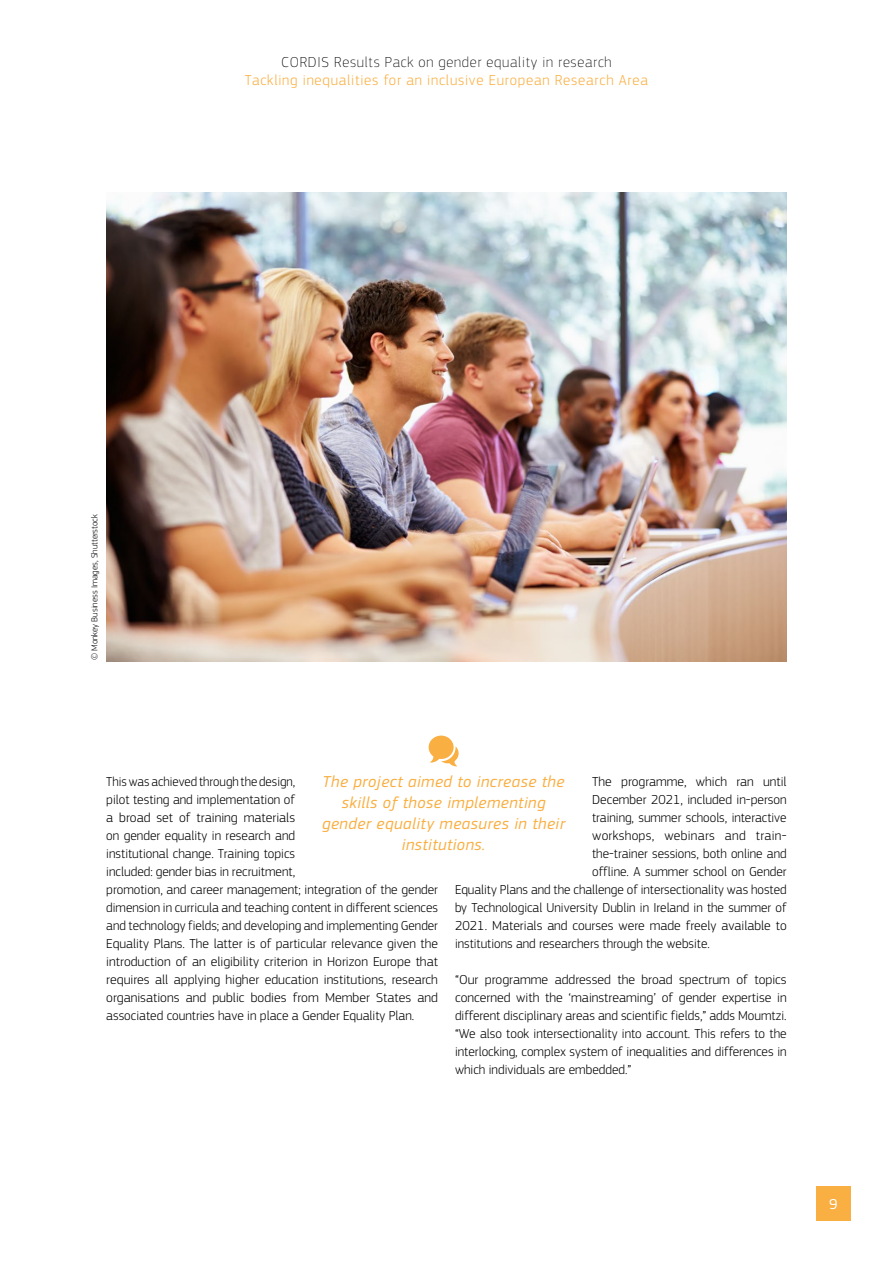
<style>
.page{position:relative;width:893px;height:1263px;background:#fff}
.page>*{position:absolute;margin:0;border:0;box-sizing:border-box;transform-origin:0 0}
.t1{font:italic 16.5px/21px "EC Square Sans Pro";letter-spacing:.03em;color:#f9af42;text-align:center}
.t2{font:300 15px "EC Square Sans Pro";letter-spacing:.05em;color:#f9af42}
.t3{font:100 15px "EC Square Sans Pro";letter-spacing:.05em;color:#000}
.t4{font:15px "EC Square Sans Pro";color:#fff}
._00_Body{font:300 13.5px/18px "EC Square Sans Pro";color:#000}
._00_Body-2{font:300 13.5px "EC Square Sans Pro";letter-spacing:.02em;color:#000}
.t5{font:300 9px "EC Square Sans Pro";color:#000}
</style>
<div class="page">
<div style="left:816px;top:1186px;width:34px;height:34px;background:#f9af42"></div>
<img style="left:106px;top:192px;width:681px;height:470px">
<svg style="left:429px;top:736px;width:30px;height:30px"></svg>
<p class="t3" style="left:281px;top:53px;width:332px">CORDIS Results Pack on gender equality in research</p>
<p class="t2" style="left:245px;top:71px;width:405px">Tackling inequalities for an inclusive European Research Area</p>
<p class="t5" style="left:89px;top:660px;width:148px;rotate:-90deg">© Monkey Business Images, Shutterstock</p>
<p class="t1" style="left:322px;top:771px;width:244px">The project aimed to increase the skills of those implementing gender equality measures in their institutions.</p>
<p class="_00_Body" style="left:106px;top:773px;width:333px">This was achieved through the design,<br>pilot testing and implementation of<br>a broad set of training materials<br>on gender equality in research and<br>institutional change. Training topics<br>included: gender bias in recruitment,<br>promotion, and career management; integration of the gender dimension in curricula and teaching content in different sciences and technology fields; and developing and implementing Gender Equality Plans. The latter is of particular relevance given the introduction of an eligibility criterion in Horizon Europe that requires all applying higher education institutions, research organisations and public bodies from Member States and associated countries have in place a Gender Equality Plan.</p>
<p class="_00_Body" style="left:592px;top:773px;width:196px">The programme, which ran until</p>
<p class="_00_Body" style="left:592px;top:791px;width:196px">December 2021, included in-person</p>
<p class="_00_Body" style="left:592px;top:809px;width:196px">training, summer schools, interactive</p>
<p class="_00_Body-2" style="left:592px;top:828px;width:196px">workshops, webinars and train-</p>
<p class="_00_Body" style="left:592px;top:845px;width:196px">the-trainer sessions, both online and</p>
<p class="_00_Body" style="left:592px;top:863px;width:196px">offline. A summer school on Gender</p>
<p class="_00_Body" style="left:455px;top:881px;width:333px">Equality Plans and the challenge of intersectionality was hosted</p>
<p class="_00_Body" style="left:455px;top:899px;width:333px">by Technological University Dublin in Ireland in the summer of</p>
<p class="_00_Body" style="left:455px;top:917px;width:333px">2021. Materials and courses were made freely available to</p>
<p class="_00_Body" style="left:455px;top:935px;width:256px">institutions and researchers through the website.</p>
<p class="_00_Body" style="left:455px;top:971px;width:333px;text-align:justify">“Our programme addressed the broad spectrum of topics concerned with the ‘mainstreaming’ of gender expertise in different disciplinary areas and scientific fields,” adds Moumtzi. “We also took intersectionality into account. This refers to the interlocking, complex system of inequalities and differences in which individuals are embedded.”</p>
<p class="t4" style="left:829px;top:1195px;width:10px">9</p>
</div>
